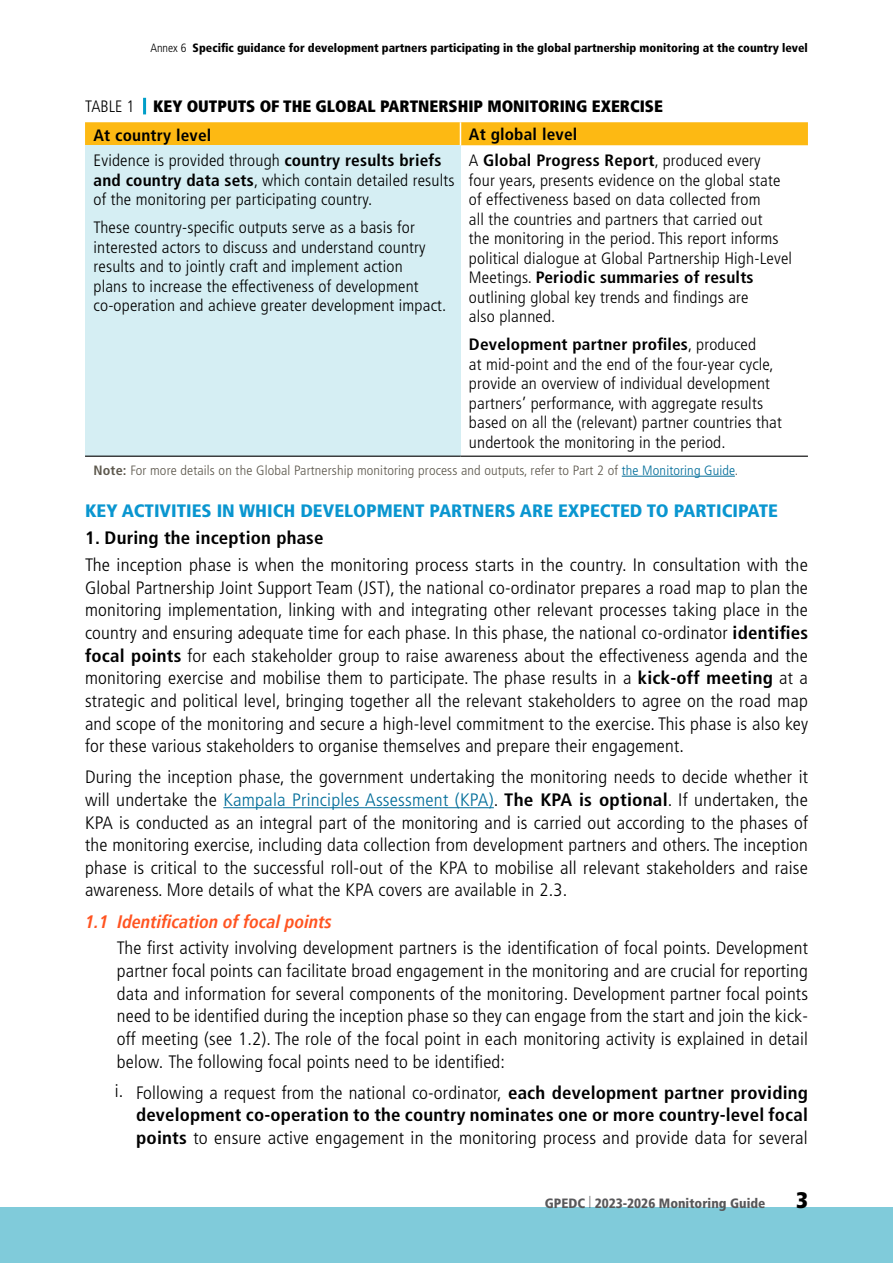
<style>
.page{position:relative;width:893px;height:1263px;background:#fff}
.page>*{position:absolute;margin:0;border:0;box-sizing:border-box;transform-origin:0 0}
.t1{font:900 condensed 22.5px "Frutiger LT Std";color:#000}
.t2{font:300 condensed 18px/22.6px "Frutiger LT Std";letter-spacing:.01em;color:#000;text-align:justify;scale:1.07 1}
.t3{font:300 condensed 18px/22.6px "Frutiger LT Std";letter-spacing:.01em;color:#000;text-align:justify;scale:1.05 1}
.t4{font:300 condensed 18px/22.6px "Frutiger LT Std";letter-spacing:.01em;color:#000;text-align:justify;scale:1.06 1}
.t5{font:900 condensed 18px "Frutiger LT Std";color:#0a96d0;scale:1.05 1}
.t6{font:italic 700 condensed 18px "Frutiger LT Pro";color:#ff5421}
.t7{font:700 condensed 18px "Frutiger LT Std";letter-spacing:.01em;color:#000;scale:1.05 1}
.t8{font:300 condensed 16.5px/19.5px "Frutiger LT Std";letter-spacing:.01em;color:#000;scale:1.05 1}
.t9{font:900 condensed 16.5px/28.7px "Frutiger LT Std";color:#000}
.t10{font:700 condensed 16.5px "Frutiger LT Std";letter-spacing:.01em;color:#000;scale:1.05 1}
.t11{font:300 condensed 13.5px "Frutiger LT Std";letter-spacing:.01em;color:#5d584d;scale:1.05 1}
.t12{font:900 condensed 13.5px "Frutiger LT Std";color:#58585a}
.t13{font:900 condensed 12px "Frutiger LT Std";color:#000}
.s1{font-weight:300}
.s2{font-weight:700}
.s3{color:#006d99}
</style>
<div class="page">
<div style="left:0;top:1208px;width:893px;height:55px;background:#80cbda"></div>
<hr style="left:223px;top:807px;width:271px;height:1px;background:#006d99">
<hr style="left:143px;top:98px;width:3px;height:16px;background:#009ec8">
<div style="left:85px;top:145px;width:375px;height:311px;background:#d5eef3"></div>
<hr style="left:85px;top:456px;width:375px;height:1px;background:#000">
<hr style="left:460px;top:456px;width:348px;height:1px;background:#000">
<div style="left:85px;top:122px;width:723px;height:23px;background:#fdb913"></div>
<hr style="left:622px;top:476px;width:113px;height:1px;background:#006d99">
<p class="t13" style="left:150px;top:40px;width:659px"><span class="s1">Annex 6</span> Specific guidance for development partners participating in the global partnership monitoring at the country level</p>
<p class="t9" style="left:94px;top:92px;width:571px;text-indent:-9px"><span class="s1">TABLE 1</span> KEY OUTPUTS OF THE GLOBAL PARTNERSHIP MONITORING EXERCISE<br><span class="s2">At country level</span></p>
<p class="t10" style="left:469px;top:125px;width:105px">At global level</p>
<p class="t8" style="left:94px;top:151px;width:345px">Evidence is provided through <span class="s2">country results briefs and country data sets</span>, which contain detailed results of the monitoring per participating country.</p>
<p class="t8" style="left:94px;top:218px;width:338px">These country-specific outputs serve as a basis for interested actors to discuss and understand country results and to jointly craft and implement action<br>plans to increase the effectiveness of development co‑operation and achieve greater development impact.</p>
<p class="t8" style="left:469px;top:151px;width:309px">A <span class="s2">Global Progress Report</span>, produced every<br>four years, presents evidence on the global state of effectiveness based on data collected from<br>all the countries and partners that carried out<br>the monitoring in the period. This report informs political dialogue at Global Partnership High‑Level Meetings. <span class="s2">Periodic summaries of results </span>outlining global key trends and findings are<br>also planned.</p>
<p class="t8" style="left:469px;top:335px;width:300px"><span class="s2">Development partner profiles</span>, produced<br>at mid-point and the end of the four-year cycle, provide an overview of individual development partners’ performance, with aggregate results based on all the (relevant) partner countries that undertook the monitoring in the period.</p>
<p class="t11" style="left:94px;top:462px;width:615px"><span class="s2">Note:</span> For more details on the Global Partnership monitoring process and outputs, refer to Part 2 of <span class="s3">the Monitoring Guide</span>.</p>
<p class="t5" style="left:85px;top:500px;width:661px">KEY ACTIVITIES IN WHICH DEVELOPMENT PARTNERS ARE EXPECTED TO PARTICIPATE</p>
<p class="t7" style="left:85px;top:527px;width:229px">1. During the inception phase</p>
<p class="t2" style="left:85px;top:554px;width:677px">The inception phase is when the monitoring process starts in the country. In consultation with the Global Partnership Joint Support Team (JST), the national co-ordinator prepares a road map to plan the monitoring implementation, linking with and integrating other relevant processes taking place in the country and ensuring adequate time for each phase. In this phase, the national co-ordinator <span class="s2">identifies focal points</span> for each stakeholder group to raise awareness about the effectiveness agenda and the monitoring exercise and mobilise them to participate. The phase results in a <span class="s2">kick-off meeting</span> at a strategic and political level, bringing together all the relevant stakeholders to agree on the road map and scope of the monitoring and secure a high-level commitment to the exercise. This phase is also key for these various stakeholders to organise themselves and prepare their engagement.</p>
<p class="t4" style="left:85px;top:766px;width:684px">During the inception phase, the government undertaking the monitoring needs to decide whether it will undertake the <span class="s3">Kampala Principles Assessment (KPA)</span>. <span class="s2">The KPA is optional</span>. If undertaken, the KPA is conducted as an integral part of the monitoring and is carried out according to the phases of the monitoring exercise, including data collection from development partners and others. The inception phase is critical to the successful roll-out of the KPA to mobilise all relevant stakeholders and raise awareness. More details of what the KPA covers are available in 2.3.</p>
<p class="t6" style="left:85px;top:911px;width:249px">1.1 Identification of focal points</p>
<p class="t3" style="left:117px;top:937px;width:660px">The first activity involving development partners is the identification of focal points. Development partner focal points can facilitate broad engagement in the monitoring and are crucial for reporting data and information for several components of the monitoring. Development partner focal points need to be identified during the inception phase so they can engage from the start and join the kick&shy;off meeting (see 1.2). The role of the focal point in each monitoring activity is explained in detail below. The following focal points need to be identified:</p>
<p class="t3" style="left:136px;top:1081px;width:641px;text-indent:-21px">i. Following a request from the national co-ordinator, <span class="s2">each development partner providing development co-operation to the country nominates one or more country-level focal points</span> to ensure active engagement in the monitoring process and provide data for several</p>
<p class="t12" style="left:545px;top:1195px;width:222px">GPEDC <sup>|</sup> 2023-2026 Monitoring Guide</p>
<h1 class="t1" style="left:796px;top:1186px;width:13px">3</h1>
</div>
